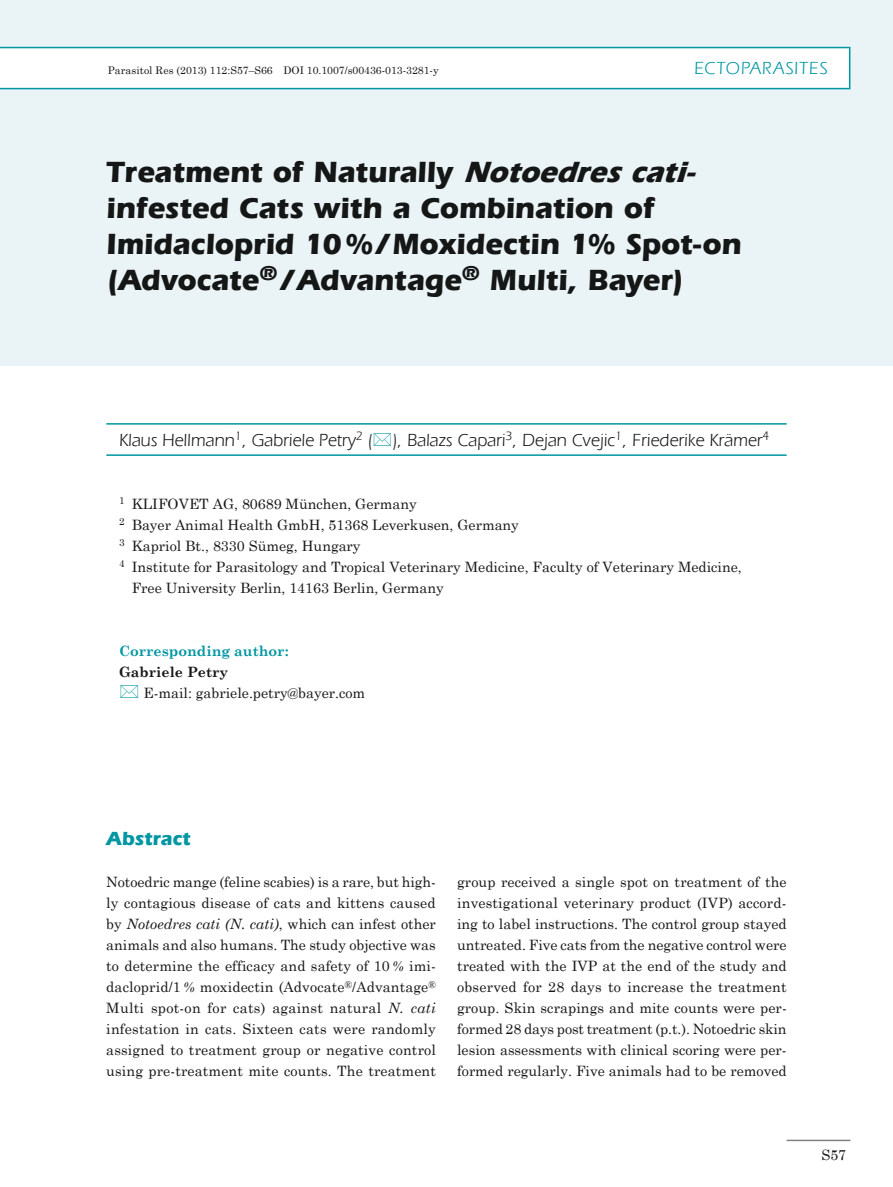
<style>
.page{position:relative;width:893px;height:1187px;background:#fff}
.page>*{position:absolute;margin:0;border:0;box-sizing:border-box;transform-origin:0 0}
.t1{font:700 30px/36px "Itc Eras";letter-spacing:-.005em;color:#151616}
.t2{font:700 19.5px "Itc Eras";color:#0096a2}
.t3{font:18px "ITC Eras Std";color:#151616}
.t4{font:18px "ITC Eras Std";letter-spacing:.06em;color:#0096a2}
.t5{font:14.25px/21px "Century Schoolbook";color:#151616;text-align:justify}
.t6{font:700 14.25px "Century Schoolbook";color:#0096a2}
.t7{font:700 14.25px "Century Schoolbook";color:#151616}
.t8{font:10.5px "Century Schoolbook";color:#151616}
.s1{font-style:italic}
</style>
<div class="page">
<div style="left:0;top:0;width:893px;height:366px;background:#eaf3f5"></div>
<hr style="left:787px;top:1139px;width:63px;height:1px;background:#818281">
<hr style="left:106px;top:423px;width:681px;height:1px;background:#0096a2">
<hr style="left:106px;top:454px;width:681px;height:2px;background:#0096a2">
<svg style="left:0;top:47px;width:850px;height:42px;background:#f0f8f9"></svg>
<p class="t8" style="left:108px;top:64px;width:332px">Parasitol Res (2013) 112:S57–S66 DOI 10.1007/s00436-013-3281-y</p>
<p class="t4" style="left:694px;top:58px;width:135px">Ectoparasites</p>
<h1 class="t1" style="left:106px;top:154px;width:636px">Treatment of Naturally <span class="s1">Notoedrescati&shy;</span>infested Cats with a Combination of Imidacloprid 10%/Moxidectin 1% Spot-on (Advocate<sup>®</sup> /Advantage<sup>®</sup> Multi, Bayer)</h1>
<p class="t3" style="left:119px;top:430px;width:652px">Klaus Hellmann<sup>1</sup>, Gabriele Petry<sup>2</sup> ( ), Balazs Capari<sup>3</sup>, Dejan Cvejic<sup>1</sup>, Friederike Krämer<sup>4</sup></p>
<p class="t5" style="left:119px;top:493px;width:299px"><sup>1</sup> KLIFOVET AG, 80689 München, Germany</p>
<p class="t5" style="left:119px;top:514px;width:401px"><sup>2</sup> Bayer Animal Health GmbH, 51368 Leverkusen, Germany</p>
<p class="t5" style="left:119px;top:535px;width:243px"><sup>3</sup> Kapriol Bt., 8330 Sümeg, Hungary</p>
<p class="t5" style="left:119px;top:556px;width:624px"><sup>4</sup> Institute for Parasitology and Tropical Veterinary Medicine, Faculty of Veterinary Medicine,</p>
<p class="t5" style="left:132px;top:577px;width:313px">Free University Berlin, 14163 Berlin, Germany</p>
<p class="t6" style="left:119px;top:642px;width:171px">Corresponding author:</p>
<p class="t7" style="left:119px;top:663px;width:111px">Gabriele Petry</p>
<p class="t5" style="left:143px;top:682px;width:223px">E-mail: gabriele.petry@bayer.com</p>
<h2 class="t2" style="left:106px;top:827px;width:86px">Abstract</h2>
<p class="t5" style="left:106px;top:871px;width:331px">Notoedric mange (feline scabies) is a rare, but high&shy;ly contagious disease of cats and kittens caused by <span class="s1">Notoedres cati (N. cati)</span>, which can infest other animals and also humans. The study objective was to determine the efficacy and safety of 10 <span class="s1">%</span> imi&shy;dacloprid/1 <span class="s1">%</span> moxidectin (Advocate<sup>®</sup>/Advantage<sup>® </sup>Multi spot-on for cats) against natural <span class="s1">N. cati </span>infestation in cats. Sixteen cats were randomly assigned to treatment group or negative control using pre-treatment mite counts. The treatment</p>
<p class="t5" style="left:457px;top:871px;width:331px">group received a single spot on treatment of the investigational veterinary product (IVP) accord&shy;ing to label instructions. The control group stayed untreated. Five cats from the negative control were treated with the IVP at the end of the study and observed for 28 days to increase the treatment group. Skin scrapings and mite counts were per&shy;formed 28 days post treatment (p.t.). Notoedric skin lesion assessments with clinical scoring were per&shy;formed regularly. Five animals had to be removed</p>
<p class="t5" style="left:821px;top:1144px;width:26px">S57</p>
</div>
